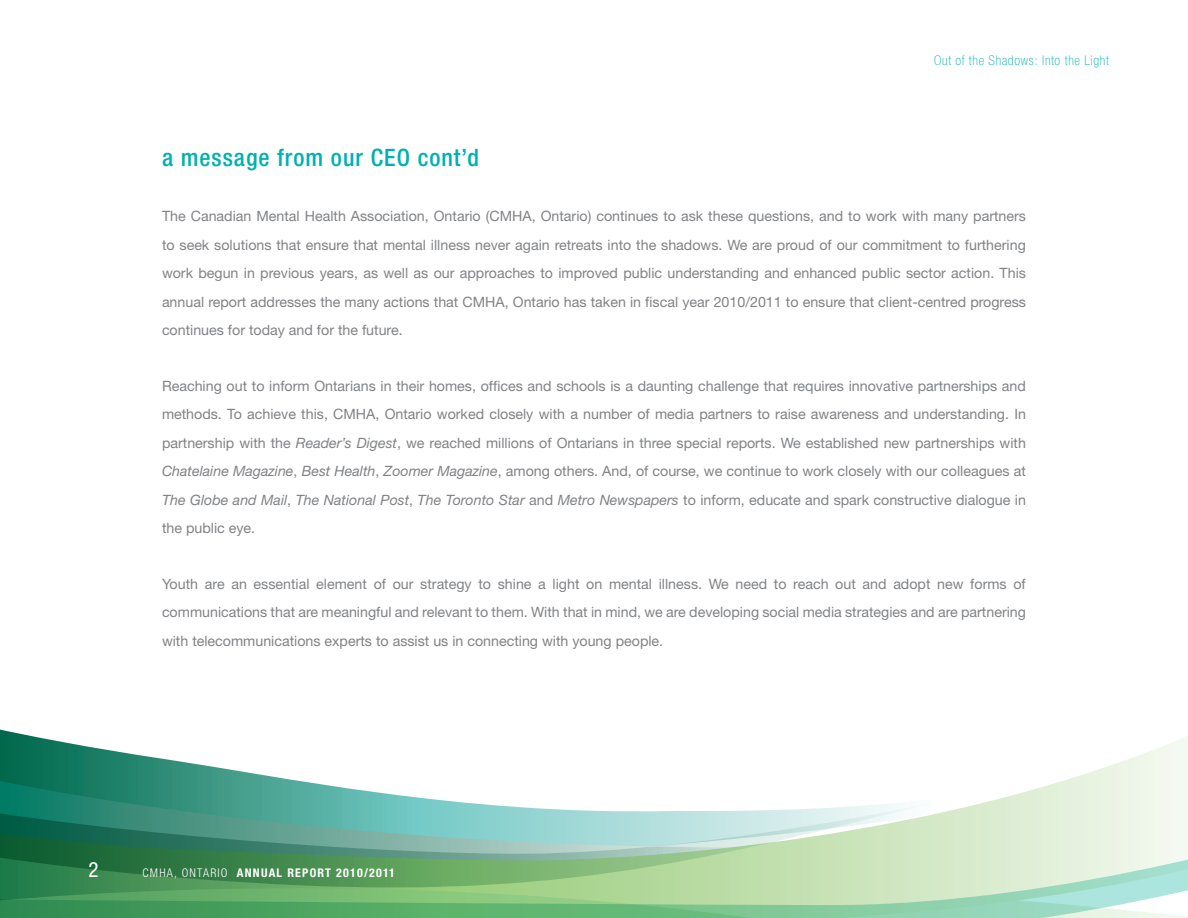
<style>
.page{position:relative;width:1188px;height:918px;background:#fff}
.page>*{position:absolute;margin:0;border:0;box-sizing:border-box;transform-origin:0 0}
.t1{font:500 condensed 24px "Helvetica Neue";letter-spacing:.04em;color:#00b1b0}
.t2{font:condensed 21px "Helvetica Neue";color:#fff}
.t3{font:14.25px/28.5px "Helvetica Neue";color:#808285;text-align:justify}
.t4{font:100 condensed 13.5px "Helvetica Neue";letter-spacing:.05em;color:#00b1b0}
.t5{font:700 condensed 12px "Helvetica Neue";letter-spacing:.1em;color:#fff}
.s1{font-style:italic}
.s2{font-weight:300}
</style>
<div class="page">
<svg style="left:0;top:730px;width:1188px;height:93px"></svg>
<svg style="left:0;top:823px;width:1188px;height:95px;background:#9ed0a5"></svg>
<svg style="left:0;top:794px;width:941px;height:94px;background:#83b99c"></svg>
<h1 class="t1" style="left:162px;top:143px;width:318px">a message from our CEO cont’d</h1>
<p class="t4" style="left:934px;top:53px;width:176px">Out of the Shadows: Into the Light</p>
<p class="t3" style="left:162px;top:202px;width:866px">The Canadian Mental Health Association, Ontario (CMHA, Ontario) continues to ask these questions, and to work with many partners to seek solutions that ensure that mental illness never again retreats into the shadows. We are proud of our commitment to furthering work begun in previous years, as well as our approaches to improved public understanding and enhanced public sector action. This annual report addresses the many actions that CMHA, Ontario has taken in fiscal year 2010/2011 to ensure that client-centred progress continues for today and for the future.</p>
<p class="t3" style="left:162px;top:371px;width:866px">Reaching out to inform Ontarians in their homes, offices and schools is a daunting challenge that requires innovative partnerships and methods. To achieve this, CMHA, Ontario worked closely with a number of media partners to raise awareness and understanding. In partnership with the <span class="s1">Reader’s Digest</span>, we reached millions of Ontarians in three special reports. We established new partnerships with <span class="s1">Chatelaine Magazine</span>, <span class="s1">Best Health</span>, <span class="s1">Zoomer Magazine</span>, among others. And, of course, we continue to work closely with our colleagues at <span class="s1">The Globe and Mail</span>, <span class="s1">The National Post</span>, <span class="s1">The Toronto Star</span> and <span class="s1">Metro Newspapers</span> to inform, educate and spark constructive dialogue in the public eye.</p>
<p class="t3" style="left:162px;top:569px;width:866px">Youth are an essential element of our strategy to shine a light on mental illness. We need to reach out and adopt new forms of communications that are meaningful and relevant to them. With that in mind, we are developing social media strategies and are partnering with telecommunications experts to assist us in connecting with young people.</p>
<h2 class="t2" style="left:89px;top:858px;width:12px">2</h2>
<p class="t5" style="left:143px;top:866px;width:254px"><span class="s2">CMHA, ONTARIO</span> ANNUAL REPORT 2010/2011</p>
</div>
